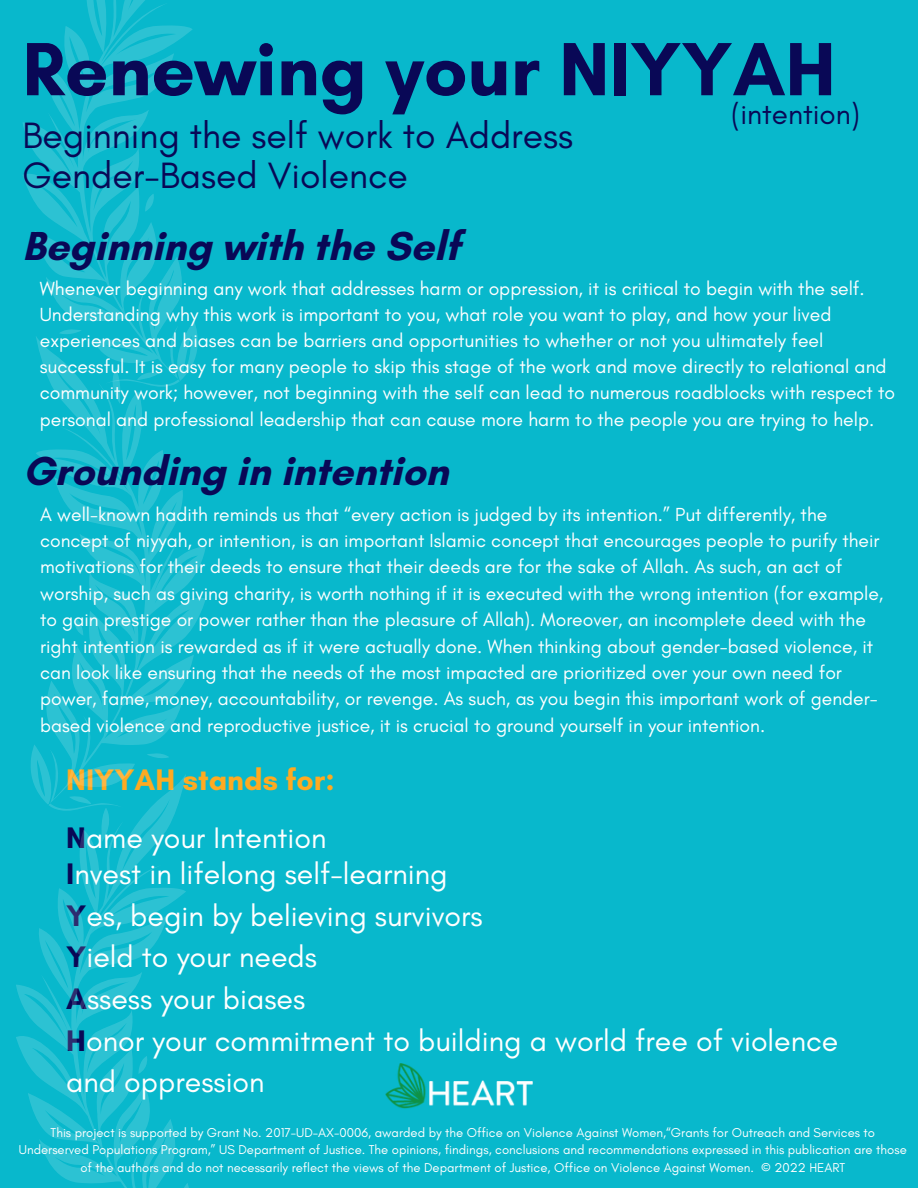
<style>
.page{position:relative;width:918px;height:1188px;background:#08b8cc}
.page>*{position:absolute;margin:0;border:0;box-sizing:border-box;transform-origin:0 0}
.t1{font:700 76.8px "Glacial Indifference";color:#090856}
.t2{font:700 41.25px "Glacial Indifference";color:#090856}
.t3{font:37.35px/39.2px "Glacial Indifference";color:#090856}
.t4{font:30.3px/41.7px "Glacial Indifference";color:#fff}
.t5{font:700 30.3px "Glacial Indifference";color:#feaa21}
.t6{font:29.55px "Glacial Indifference";color:#090856}
.t7{font:19.35px/26.4px "Glacial Indifference";color:#fff}
.t8{font:13.05px/17.4px "Glacial Indifference";color:#fff;text-align:center}
.s1{font-weight:700;color:#090856}
</style>
<div class="page">
<img style="left:385px;top:1063px;width:148px;height:46px">
<svg style="left:23px;top:0;width:175px;height:336px"></svg>
<svg style="left:31px;top:336px;width:175px;height:438px"></svg>
<svg style="left:16px;top:774px;width:173px;height:414px"></svg>
<p class="t1" style="left:22px;top:22px;width:815px">Renewing your NIYYAH</p>
<p class="t6" style="left:731px;top:96px;width:130px">(intention)</p>
<p class="t3" style="left:22px;top:116px;width:552px">Beginning the self work to Address<br>Gender-Based Violence</p>
<p class="t2" style="left:23px;top:221px;width:439px">Beginning with the Self</p>
<p class="t7" style="left:40px;top:275px;width:857px">Whenever beginning any work that addresses harm or oppression, it is critical to begin with the self.<br>Understanding why this work is important to you, what role you want to play, and how your lived experiences and biases can be barriers and opportunities to whether or not you ultimately feel successful. It is easy for many people to skip this stage of the work and move directly to relational and community work; however, not beginning with the self can lead to numerous roadblocks with respect to personal and professional leadership that can cause more harm to the people you are trying to help.</p>
<p class="t2" style="left:23px;top:446px;width:427px">Grounding in intention</p>
<p class="t7" style="left:40px;top:501px;width:845px">A well-known hadith reminds us that “every action is judged by its intention.” Put differently, the concept of niyyah, or intention, is an important Islamic concept that encourages people to purify their motivations for their deeds to ensure that their deeds are for the sake of Allah. As such, an act of worship, such as giving charity, is worth nothing if it is executed with the wrong intention (for example, to gain prestige or power rather than the pleasure of Allah). Moreover, an incomplete deed with the right intention is rewarded as if it were actually done. When thinking about gender-based violence, it can look like ensuring that the needs of the most impacted are prioritized over your own need for power, fame, money, accountability, or revenge. As such, as you begin this important work of gender&shy;based violence and reproductive justice, it is crucial to ground yourself in your intention.</p>
<p class="t5" style="left:66px;top:761px;width:270px">NIYYAH stands for:</p>
<p class="t4" style="left:66px;top:817px;width:262px"><span class="s1">N</span>ame your Intention</p>
<p class="t4" style="left:66px;top:853px;width:383px"><span class="s1">I</span>nvest in lifelong self-learning</p>
<p class="t4" style="left:66px;top:894px;width:418px"><span class="s1">Y</span>es, begin by believing survivors</p>
<p class="t4" style="left:66px;top:936px;width:252px"><span class="s1">Y</span>ield to your needs</p>
<p class="t4" style="left:66px;top:977px;width:240px"><span class="s1">A</span>ssess your biases</p>
<p class="t4" style="left:66px;top:1019px;width:774px"><span class="s1">H</span>onor your commitment to building a world free of violence and oppression</p>
<p class="t8" style="left:19px;top:1123px;width:889px">This project is supported by Grant No. 2017-UD-AX-0006, awarded by the Office on Violence Against Women,“Grants for Outreach and Services to<br>Underserved Populations Program,” US Department of Justice. The opinions, findings, conclusions and recommendations expressed in this publication are those of the authors and do not necessarily reflect the views of the Department of Justice, Office on Violence Against Women. © 2022 HEART</p>
</div>
